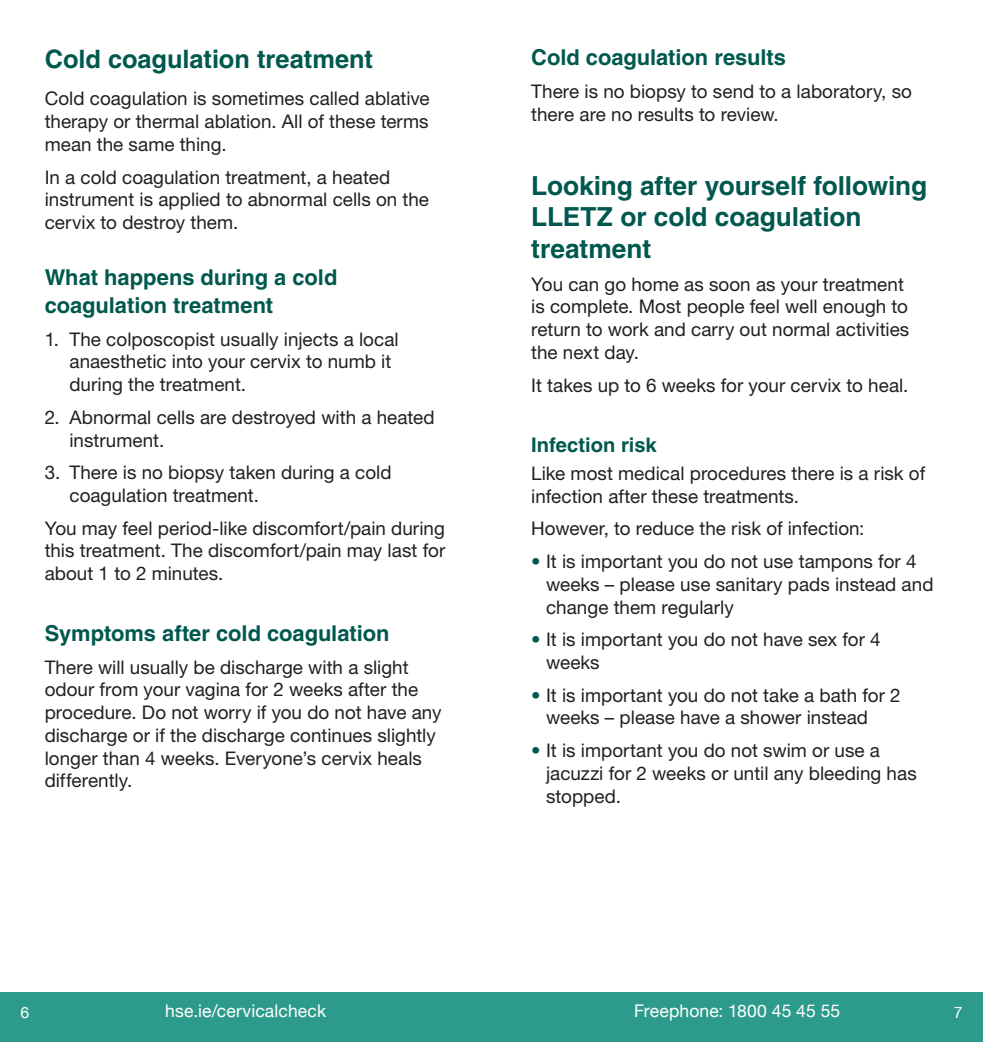
<style>
.page{position:relative;width:983px;height:1042px;background:#fff}
.page>*{position:absolute;margin:0;border:0;box-sizing:border-box;transform-origin:0 0}
.body_text{font:700 26.25px/31.5px "Helvetica LT Std";letter-spacing:-.005em;color:#00584e}
.head_1{font:700 25.38px "Helvetica LT Std";color:#00584e}
.head_2{font:700 21.88px/28px "Helvetica LT Std";color:#00584e}
.hed_3{font:700 20.12px "Helvetica LT Std";color:#00584e}
.body_text-2{font:18.9px/22.8px "Helvetica Neue LT Pro";color:#231f20}
.bullets{font:18.9px/22.8px "Helvetica Neue LT Pro";color:#231f20}
.bullet_letters{font:18.9px/22.8px "Helvetica Neue LT Pro";color:#231f20}
.t1{font:17.5px "Helvetica Neue";letter-spacing:.01em;color:#fff}
.t2{font:15.75px "Helvetica Neue";color:#fff}
.s1{color:#00584e}
</style>
<div class="page">
<div style="left:0;top:992px;width:982px;height:50px;background:#2d9b8b"></div>
<p class="head_1" style="left:45px;top:43px;width:330px">Cold coagulation treatment</p>
<p class="body_text-2" style="left:45px;top:87px;width:386px;text-align:justify">Cold coagulation is sometimes called ablative therapy or thermal ablation. All of these terms mean the same thing.</p>
<p class="body_text-2" style="left:45px;top:165px;width:386px">In a cold coagulation treatment, a heated instrument is applied to abnormal cells on the cervix to destroy them.</p>
<p class="head_2" style="left:45px;top:263px;width:294px">What happens during a cold coagulation treatment</p>
<p class="bullet_letters" style="left:69px;top:327px;width:331px;text-indent:-25px">1. The colposcopist usually injects a local anaesthetic into your cervix to numb it during the treatment.</p>
<p class="bullet_letters" style="left:69px;top:405px;width:366px;text-indent:-25px">2. Abnormal cells are destroyed with a heated instrument.</p>
<p class="bullet_letters" style="left:69px;top:461px;width:323px;text-indent:-25px">3. There is no biopsy taken during a cold coagulation treatment.</p>
<p class="body_text-2" style="left:45px;top:516px;width:402px;text-align:justify">You may feel period-like discomfort/pain during this treatment. The discomfort/pain may last for about 1 to 2 minutes.</p>
<p class="head_2" style="left:45px;top:619px;width:346px">Symptoms after cold coagulation</p>
<p class="body_text-2" style="left:45px;top:655px;width:398px">There will usually be discharge with a slight odour from your vagina for 2 weeks after the procedure. Do not worry if you do not have any discharge or if the discharge continues slightly longer than 4 weeks. Everyone’s cervix heals differently.</p>
<p class="head_2" style="left:531px;top:43px;width:256px">Cold coagulation results</p>
<p class="body_text-2" style="left:531px;top:79px;width:382px">There is no biopsy to send to a laboratory, so there are no results to review.</p>
<p class="body_text" style="left:531px;top:169px;width:397px">Looking after yourself following<br>LLETZ or cold coagulation treatment</p>
<p class="body_text-2" style="left:531px;top:272px;width:379px">You can go home as soon as your treatment is complete. Most people feel well enough to return to work and carry out normal activities the next day.</p>
<p class="body_text-2" style="left:531px;top:373px;width:378px">It takes up to 6 weeks for your cervix to heal.</p>
<p class="hed_3" style="left:531px;top:433px;width:127px">Infection risk</p>
<p class="body_text-2" style="left:531px;top:461px;width:395px">Like most medical procedures there is a risk of infection after these treatments.</p>
<p class="body_text-2" style="left:531px;top:517px;width:335px">However, to reduce the risk of infection:</p>
<p class="bullets" style="left:546px;top:549px;width:389px;text-indent:-15px"><span class="s1">•</span> It is important you do not use tampons for 4 weeks – please use sanitary pads instead and change them regularly</p>
<p class="bullets" style="left:546px;top:628px;width:336px;text-indent:-15px"><span class="s1">•</span> It is important you do not have sex for 4 weeks</p>
<p class="bullets" style="left:546px;top:683px;width:356px;text-indent:-15px"><span class="s1">•</span> It is important you do not take a bath for 2 weeks – please have a shower instead</p>
<p class="bullets" style="left:546px;top:738px;width:372px;text-indent:-15px"><span class="s1">•</span> It is important you do not swim or use a jacuzzi for 2 weeks or until any bleeding has stopped.</p>
<p class="t2" style="left:20px;top:1001px;width:10px">6</p>
<p class="t1" style="left:165px;top:998px;width:162px">hse.ie/cervicalcheck</p>
<p class="t1" style="left:634px;top:998px;width:208px">Freephone: 1800 45 45 55</p>
<p class="t2" style="left:953px;top:1001px;width:10px">7</p>
</div>
